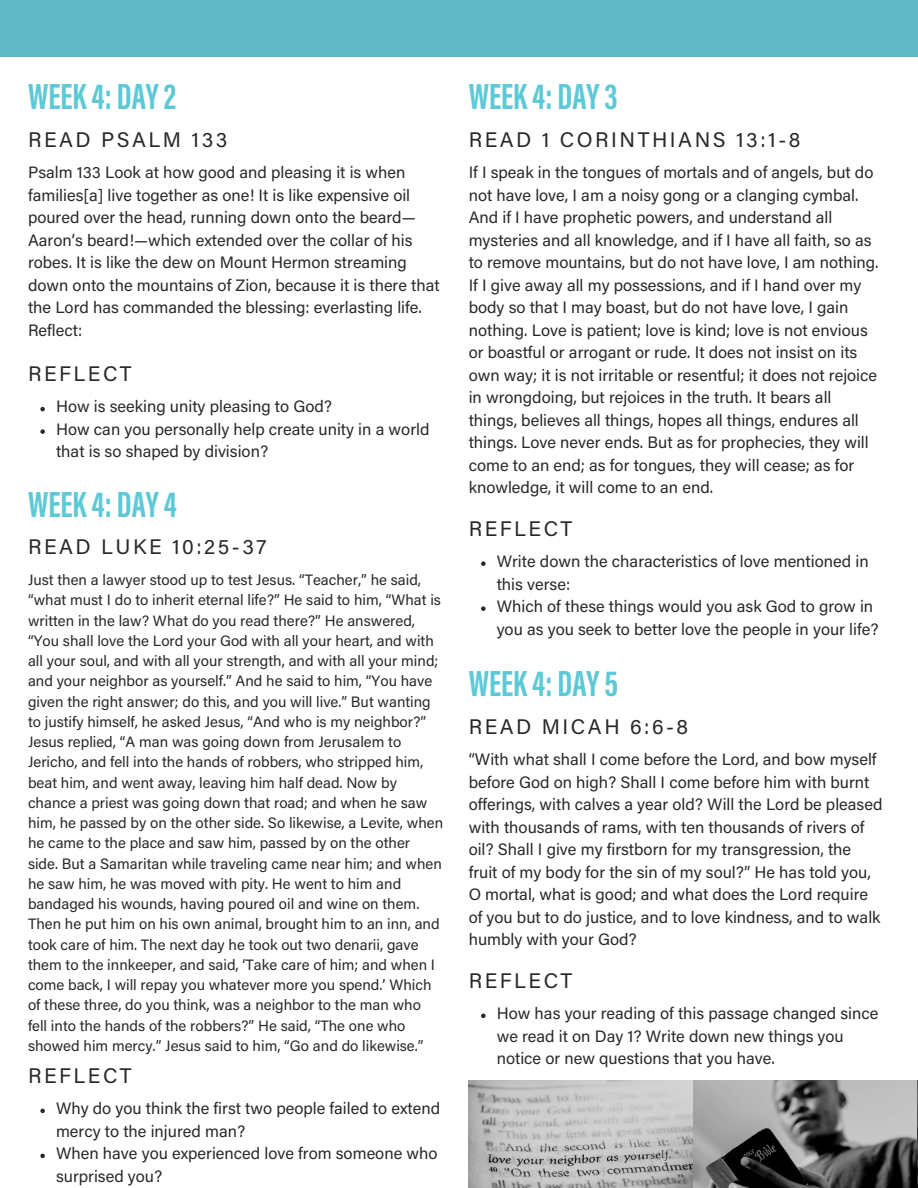
<style>
.page{position:relative;width:918px;height:1188px;background:#fff}
.page>*{position:absolute;margin:0;border:0;box-sizing:border-box;transform-origin:0 0}
.t1{font:700 37.35px "Acumin Pro Extra Cond";color:#5ec9d6}
.t2{font:21px "Acumin Pro";letter-spacing:.12em;color:#292929}
.t3{font:16.5px/22.5px "Acumin Pro";color:#292929}
.t4{font:15px/20.2px "Acumin Pro";color:#292929}
</style>
<div class="page">
<div style="left:0;top:0;width:918px;height:56px;background:#60b7c6"></div>
<img style="left:469px;top:1081px;width:449px;height:107px">
<svg style="left:40px;top:407px;width:5px;height:4px"></svg>
<svg style="left:40px;top:429px;width:5px;height:5px"></svg>
<svg style="left:481px;top:561px;width:5px;height:5px"></svg>
<svg style="left:481px;top:606px;width:5px;height:5px"></svg>
<svg style="left:40px;top:1109px;width:5px;height:4px"></svg>
<svg style="left:40px;top:1154px;width:5px;height:4px"></svg>
<svg style="left:481px;top:1014px;width:5px;height:4px"></svg>
<h1 class="t1" style="left:28px;top:82px;width:149px">WEEK4:DAY2</h1>
<p class="t2" style="left:28px;top:131px;width:201px">READ PSALM 133</p>
<p class="t3" style="left:28px;top:163px;width:413px">Psalm 133 Look at how good and pleasing it is when families[a] live together as one! It is like expensive oil poured over the head, running down onto the beard— Aaron’s beard!—which extended over the collar of his robes. It is like the dew on Mount Hermon streaming down onto the mountains of Zion, because it is there that the Lord has commanded the blessing: everlasting life.<br>Reflect:</p>
<p class="t2" style="left:28px;top:366px;width:105px">REFLECT</p>
<p class="t3" style="left:56px;top:397px;width:375px">How is seeking unity pleasing to God?<br>How can you personally help create unity in a world that is so shaped by division?</p>
<h1 class="t1" style="left:28px;top:490px;width:150px">WEEK4:DAY4</h1>
<p class="t2" style="left:28px;top:539px;width:240px">READ LUKE 10:25-37</p>
<p class="t4" style="left:28px;top:571px;width:417px">Just then a lawyer stood up to test Jesus. “Teacher,” he said, “what must I do to inherit eternal life?” He said to him, “What is written in the law? What do you read there?” He answered, “You shall love the Lord your God with all your heart, and with all your soul, and with all your strength, and with all your mind; and your neighbor as yourself.” And he said to him, “You have given the right answer; do this, and you will live.” But wanting to justify himself, he asked Jesus, “And who is my neighbor?” Jesus replied, “A man was going down from Jerusalem to Jericho, and fell into the hands of robbers, who stripped him, beat him, and went away, leaving him half dead. Now by chance a priest was going down that road; and when he saw him, he passed by on the other side. So likewise, a Levite, when he came to the place and saw him, passed by on the other side. But a Samaritan while traveling came near him; and when he saw him, he was moved with pity. He went to him and bandaged his wounds, having poured oil and wine on them.<br>Then he put him on his own animal, brought him to an inn, and took care of him. The next day he took out two denarii, gave them to the innkeeper, and said, ‘Take care of him; and when I come back, I will repay you whatever more you spend.’ Which of these three, do you think, was a neighbor to the man who fell into the hands of the robbers?” He said, “The one who showed him mercy.” Jesus said to him, “Go and do likewise.”</p>
<p class="t2" style="left:28px;top:1068px;width:105px">REFLECT</p>
<p class="t3" style="left:56px;top:1099px;width:386px">Why do you think the first two people failed to extend mercy to the injured man?<br>When have you experienced love from someone who surprised you?</p>
<h1 class="t1" style="left:469px;top:82px;width:150px">WEEK4:DAY3</h1>
<p class="t2" style="left:469px;top:131px;width:333px">READ 1 CORINTHIANS 13:1-8</p>
<p class="t3" style="left:469px;top:163px;width:411px">If I speak in the tongues of mortals and of angels, but do not have love, I am a noisy gong or a clanging cymbal.<br>And if I have prophetic powers, and understand all mysteries and all knowledge, and if I have all faith, so as to remove mountains, but do not have love, I am nothing.<br>If I give away all my possessions, and if I hand over my body so that I may boast, but do not have love, I gain nothing. Love is patient; love is kind; love is not envious or boastful or arrogant or rude. It does not insist on its own way; it is not irritable or resentful; it does not rejoice in wrongdoing, but rejoices in the truth. It bears all things, believes all things, hopes all things, endures all things. Love never ends. But as for prophecies, they will come to an end; as for tongues, they will cease; as for knowledge, it will come to an end.</p>
<p class="t2" style="left:469px;top:521px;width:105px">REFLECT</p>
<p class="t3" style="left:497px;top:552px;width:383px">Write down the characteristics of love mentioned in this verse:<br>Which of these things would you ask God to grow in you as you seek to better love the people in your life?</p>
<h1 class="t1" style="left:469px;top:669px;width:151px">WEEK4:DAY5</h1>
<p class="t2" style="left:469px;top:718px;width:221px">READ MICAH 6:6-8</p>
<p class="t3" style="left:469px;top:750px;width:415px">“With what shall I come before the Lord, and bow myself before God on high? Shall I come before him with burnt offerings, with calves a year old? Will the Lord be pleased with thousands of rams, with ten thousands of rivers of oil? Shall I give my firstborn for my transgression, the fruit of my body for the sin of my soul?” He has told you, O mortal, what is good; and what does the Lord require of you but to do justice, and to love kindness, and to walk humbly with your God?</p>
<p class="t2" style="left:469px;top:973px;width:105px">REFLECT</p>
<p class="t3" style="left:497px;top:1004px;width:383px">How has your reading of this passage changed since we read it on Day 1? Write down new things you notice or new questions that you have.</p>
</div>
